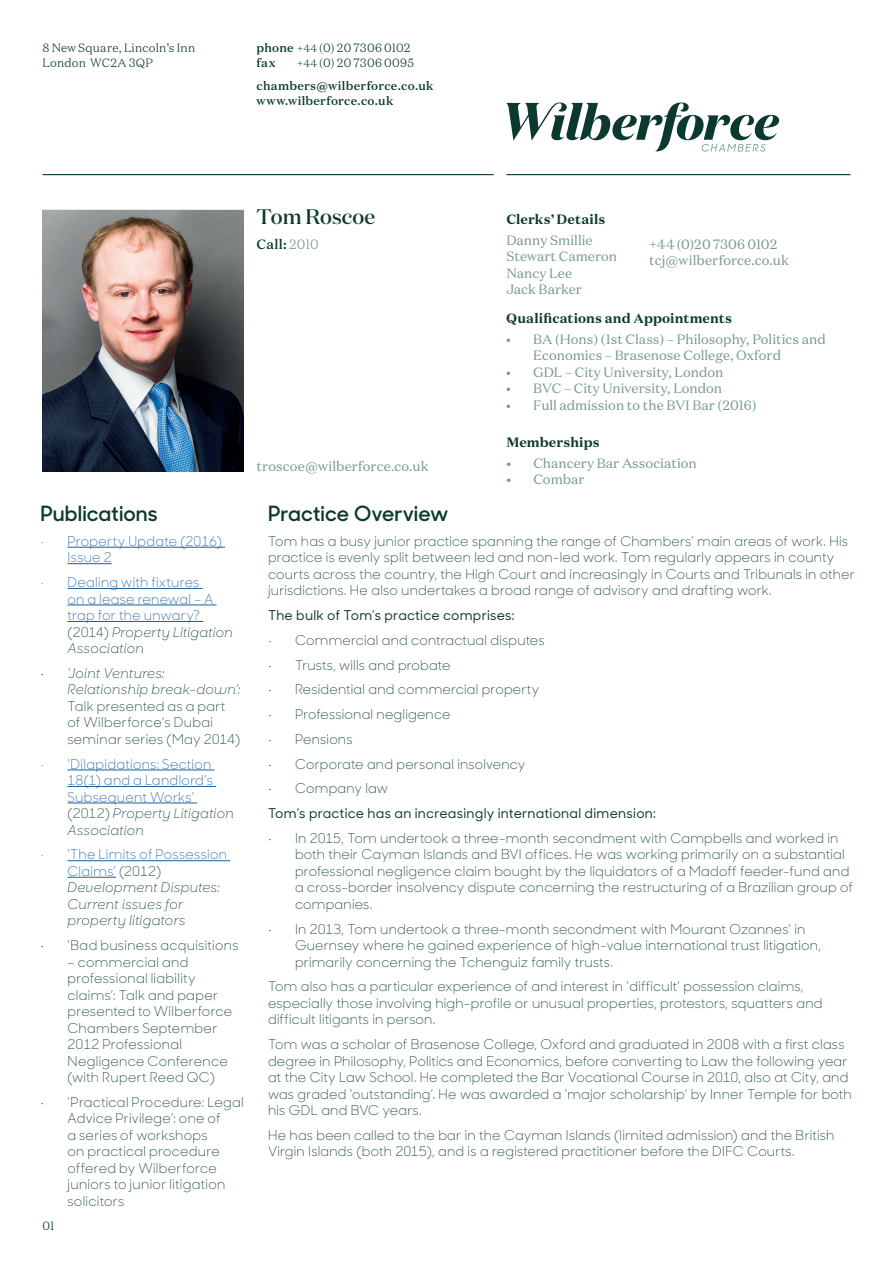
<style>
.page{position:relative;width:893px;height:1263px;background:#fff}
.page>*{position:absolute;margin:0;border:0;box-sizing:border-box;transform-origin:0 0}
.t1{font:600 21px "Sharp Sans No 1";letter-spacing:.005em;color:#0b3930}
.t2{font:500 21px "Domaine Display";letter-spacing:.005em;color:#0b3930}
.t3{font:300 13.5px/16.5px "Sharp Sans No 1";letter-spacing:.015em;color:#0b3930}
.t4{font:13.5px/16.5px "Domaine Text";color:#76998f}
.t5{font:300 13.5px/16.5px "Sharp Sans No 1";letter-spacing:.025em;color:#175d9e}
.t6{font:italic 300 13.5px/16.5px "Sharp Sans No 1";letter-spacing:.02em;color:#0b3930}
.t7{font:500 13.5px "Sharp Sans No 1";letter-spacing:.02em;color:#0b3930}
.t8{font:700 13.5px "Domaine Text";letter-spacing:.005em;color:#0b3930}
.t9{font:500 13.5px "Domaine Text";color:#0b3930}
.t10{font:500 12px/23.5px "Domaine Text";letter-spacing:.025em;color:#0b3930}
.t11{font:300 12px/15px "Domaine Text";letter-spacing:.015em;color:#0b3930}
.s1{font-weight:500}
.s2{font-size:10.5px}
.s3{font-weight:300;font-size:10.5px}
.s4{font-weight:300}
.s5{font-weight:300;color:#76998f}
.s6{color:#76998f}
.s7{color:#0b3930}
.s8{font-style:italic;color:#0b3930}
.s9{font-style:normal;color:#76998f}
.s10{font-style:normal;color:#175d9e}
.s11{font-style:normal}
</style>
<div class="page">
<svg style="left:506px;top:103px;width:273px;height:49px"></svg>
<hr style="left:506px;top:174px;width:344px;height:1px;background:#0b3930">
<hr style="left:43px;top:174px;width:451px;height:1px;background:#0b3930">
<img style="left:43px;top:210px;width:201px;height:262px">
<hr style="left:68px;top:547px;width:157px;height:1px;background:#175d9e">
<hr style="left:68px;top:563px;width:44px;height:1px;background:#175d9e">
<hr style="left:68px;top:588px;width:135px;height:1px;background:#175d9e">
<hr style="left:68px;top:605px;width:149px;height:1px;background:#175d9e">
<hr style="left:68px;top:621px;width:135px;height:1px;background:#175d9e">
<hr style="left:68px;top:770px;width:146px;height:1px;background:#175d9e">
<hr style="left:68px;top:786px;width:148px;height:1px;background:#175d9e">
<hr style="left:68px;top:803px;width:129px;height:1px;background:#175d9e">
<hr style="left:68px;top:860px;width:162px;height:1px;background:#175d9e">
<hr style="left:68px;top:877px;width:48px;height:1px;background:#175d9e">
<p class="t11" style="left:43px;top:40px;width:154px">8 New Square, Lincoln’s Inn<br>London WC2A 3QP</p>
<p class="t11" style="left:257px;top:40px;width:155px"><span class="s1">phone</span> <span class="s2">+44</span> (0) 20 7306 0102 <span class="s1">fax</span></p>
<p class="t10" style="left:257px;top:51px;width:178px;text-indent:41px"><span class="s3">+44</span> <span class="s4">(0) 20 7306 0095 </span>chambers@wilberforce.co.uk</p>
<p class="t10" style="left:257px;top:89px;width:138px">www.wilberforce.co.uk</p>
<h1 class="t2" style="left:256px;top:203px;width:120px">Tom Roscoe</h1>
<p class="t9" style="left:256px;top:235px;width:64px">Call: <span class="s5">2010</span></p>
<p class="t4" style="left:257px;top:458px;width:174px">troscoe@wilberforce.co.uk</p>
<p class="t8" style="left:506px;top:210px;width:101px">Clerks’ Details</p>
<p class="t4" style="left:506px;top:231px;width:112px">Danny Smillie<br>Stewart Cameron<br>Nancy Lee<br>Jack Barker</p>
<p class="t4" style="left:649px;top:235px;width:141px">+44 (0)20 7306 0102 tcj@wilberforce.co.uk</p>
<p class="t8" style="left:506px;top:309px;width:227px">Qualifications and Appointments</p>
<p class="t4" style="left:533px;top:330px;width:294px;text-indent:-27px">• BA (Hons) (1st Class) – Philosophy, Politics and<br>Economics – Brasenose College, Oxford</p>
<p class="t4" style="left:506px;top:363px;width:219px">• GDL – City University, London</p>
<p class="t4" style="left:506px;top:380px;width:217px">• BVC – City University, London</p>
<p class="t4" style="left:506px;top:396px;width:252px">• Full admission to the BVI Bar (2016)</p>
<p class="t8" style="left:506px;top:433px;width:95px">Memberships</p>
<p class="t4" style="left:506px;top:454px;width:192px">• Chancery Bar Association</p>
<p class="t4" style="left:506px;top:471px;width:80px">• Combar</p>
<h1 class="t1" style="left:40px;top:498px;width:119px">Publications</h1>
<p class="t5" style="left:68px;top:532px;width:156px;text-indent:-27px"><span class="s6">•</span> Property Update (2016)<br>Issue 2</p>
<p class="t5" style="left:68px;top:573px;width:167px;text-indent:-27px"><span class="s6">•</span> Dealing with fixtures<br>on a lease renewal – A trap for the unwary? <span class="s7">(2014)</span> <span class="s8">Property Litigation<br>Association</span></p>
<p class="t6" style="left:68px;top:665px;width:174px;text-indent:-27px">• ‘Joint Ventures:<br>Relationship break-down’:</p>
<p class="t3" style="left:68px;top:697px;width:174px">Talk presented as a part of Wilberforce’s Dubai seminar series (May 2014)</p>
<p class="t5" style="left:68px;top:755px;width:168px;text-indent:-27px"><span class="s6">•</span> ‘Dilapidations: Section<br>18(1) and a Landlord’s<br>Subsequent Works’ <span class="s7">(2012)</span> <span class="s8">Property Litigation<br>Association</span></p>
<p class="t6" style="left:68px;top:847px;width:161px;text-indent:-27px"><span class="s9">•</span> <span class="s10">‘The Limits of Possession<br>Claims’</span> <span class="s11">(2012)<br></span>Development Disputes:<br>Current issues for property litigators</p>
<p class="t3" style="left:40px;top:936px;width:200px">• ‘Bad business acquisitions</p>
<p class="t3" style="left:68px;top:953px;width:166px">– commercial and professional liability claims’: Talk and paper presented to Wilberforce<br>Chambers September<br>2012 Professional<br>Negligence Conference (with Rupert Reed QC)</p>
<p class="t3" style="left:68px;top:1093px;width:178px;text-indent:-27px">• ‘Practical Procedure: Legal<br>Advice Privilege’: one of<br>a series of workshops<br>on practical procedure offered by Wilberforce juniors to junior litigation solicitors</p>
<p class="t11" style="left:43px;top:1218px;width:13px">01</p>
<h1 class="t1" style="left:268px;top:498px;width:182px">Practice Overview</h1>
<p class="t3" style="left:268px;top:532px;width:588px">Tom has a busy junior practice spanning the range of Chambers’ main areas of work. His practice is evenly split between led and non-led work. Tom regularly appears in county courts across the country, the High Court and increasingly in Courts and Tribunals in other jurisdictions. He also undertakes a broad range of advisory and drafting work.</p>
<p class="t7" style="left:268px;top:605px;width:248px">The bulk of Tom’s practice comprises:</p>
<p class="t3" style="left:268px;top:631px;width:278px">• Commercial and contractual disputes</p>
<p class="t3" style="left:268px;top:656px;width:184px">• Trusts, wills and probate</p>
<p class="t3" style="left:268px;top:681px;width:273px">• Residential and commercial property</p>
<p class="t3" style="left:268px;top:705px;width:184px">• Professional negligence</p>
<p class="t3" style="left:268px;top:730px;width:86px">• Pensions</p>
<p class="t3" style="left:268px;top:755px;width:259px">• Corporate and personal insolvency</p>
<p class="t3" style="left:268px;top:780px;width:121px">• Company law</p>
<p class="t7" style="left:268px;top:803px;width:389px">Tom’s practice has an increasingly international dimension:</p>
<p class="t3" style="left:295px;top:829px;width:559px;text-indent:-27px">• In 2015, Tom undertook a three-month secondment with Campbells and worked in both their Cayman Islands and BVI offices. He was working primarily on a substantial professional negligence claim bought by the liquidators of a Madoff feeder-fund and a cross-border insolvency dispute concerning the restructuring of a Brazilian group of companies.</p>
<p class="t3" style="left:295px;top:920px;width:527px;text-indent:-27px">• In 2013, Tom undertook a three-month secondment with Mourant Ozannes’ in<br>Guernsey where he gained experience of high-value international trust litigation, primarily concerning the Tchenguiz family trusts.</p>
<p class="t3" style="left:268px;top:978px;width:556px">Tom also has a particular experience of and interest in ‘difficult’ possession claims, especially those involving high-profile or unusual properties, protestors, squatters and difficult litigants in person.</p>
<p class="t3" style="left:268px;top:1035px;width:585px">Tom was a scholar of Brasenose College, Oxford and graduated in 2008 with a first class degree in Philosophy, Politics and Economics, before converting to Law the following year at the City Law School. He completed the Bar Vocational Course in 2010, also at City, and was graded ‘outstanding’. He was awarded a ‘major scholarship’ by Inner Temple for both his GDL and BVC years.</p>
<p class="t3" style="left:268px;top:1126px;width:568px">He has been called to the bar in the Cayman Islands (limited admission) and the British<br>Virgin Islands (both 2015), and is a registered practitioner before the DIFC Courts.</p>
</div>
